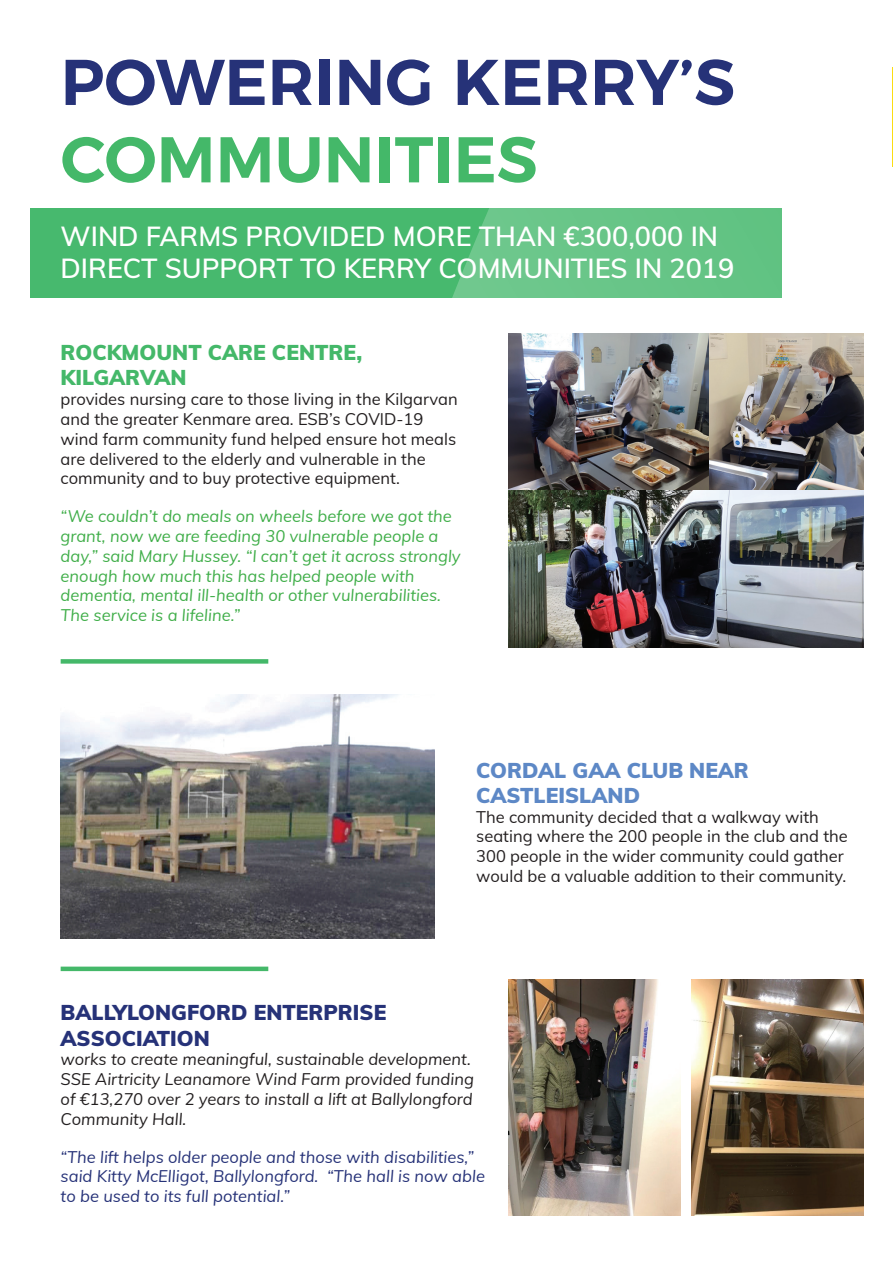
<style>
.page{position:relative;width:893px;height:1263px;background:#fff}
.page>*{position:absolute;margin:0;border:0;box-sizing:border-box;transform-origin:0 0}
.t1{font:600 64.5px "Montserrat";color:#263278}
.t2{font:600 64.5px "Montserrat";color:#44b869}
.t3{font:600 27px/32.4px "Mulish";color:#fff}
.t4{font:900 21px/25.2px "Mulish";color:#263278}
.t5{font:900 21px/25.2px "Mulish";color:#44b869}
.t6{font:900 21px/25.2px "Mulish";color:#5d88c6}
.t7{font:16.5px/19.8px "Mulish";color:#231f20}
.t8{font:italic 16.5px/19.8px "Mulish";color:#40ae49}
.t9{font:italic 16.5px/19.8px "Mulish";color:#231f20}
.t10{font:italic 16.5px/19.8px "Mulish";color:#263278}
</style>
<div class="page">
<div style="left:30px;top:208px;width:751px;height:90px;background:#47b96e"></div>
<svg style="left:452px;top:208px;width:329px;height:90px;background:#65c485"></svg>
<img style="left:509px;top:333px;width:354px;height:314px">
<img style="left:61px;top:694px;width:374px;height:244px">
<img style="left:509px;top:979px;width:171px;height:237px">
<img style="left:692px;top:979px;width:171px;height:237px">
<div style="left:61px;top:659px;width:207px;height:5px;background:#44b869"></div>
<div style="left:61px;top:966px;width:207px;height:5px;background:#44b869"></div>
<h1 class="t1" style="left:61px;top:30px;width:676px">POWERING KERRY’S</h1>
<h1 class="t2" style="left:61px;top:107px;width:479px">COMMUNITIES</h1>
<h2 class="t3" style="left:61px;top:219px;width:675px">WIND FARMS PROVIDED MORE THAN €300,000 IN<br>DIRECT SUPPORT TO KERRY COMMUNITIES IN 2019</h2>
<p class="t5" style="left:61px;top:339px;width:303px">ROCKMOUNT CARE CENTRE,<br>KILGARVAN</p>
<p class="t7" style="left:61px;top:389px;width:399px">provides nursing care to those living in the Kilgarvan and the greater Kenmare area. ESB’s COVID-19 wind farm community fund helped ensure hot meals are delivered to the elderly and vulnerable in the community and to buy protective equipment.</p>
<p class="t8" style="left:61px;top:506px;width:402px">“We couldn’t do meals on wheels before we got the grant, now we are feeding 30 vulnerable people a day,” said Mary Hussey. “I can’t get it across strongly enough how much this has helped people with dementia, mental ill-health or other vulnerabilities.<br>The service is a lifeline.”</p>
<p class="t6" style="left:476px;top:756px;width:274px">CORDAL GAA CLUB NEAR<br>CASTLEISLAND</p>
<p class="t7" style="left:476px;top:806px;width:373px">The community decided that a walkway with seating where the 200 people in the club and the 300 people in the wider community could gather would be a valuable addition to their community.</p>
<p class="t4" style="left:61px;top:999px;width:327px">BALLYLONGFORD ENTERPRISE<br>ASSOCIATION</p>
<p class="t9" style="left:61px;top:1049px;width:415px">works to create meaningful, sustainable development.<br>SSE Airtricity Leanamore Wind Farm provided funding of €13,270 over 2 years to install a lift at Ballylongford Community Hall.</p>
<p class="t10" style="left:61px;top:1146px;width:426px">“The lift helps older people and those with disabilities,” said Kitty McElligot, Ballylongford. “The hall is now able to be used to its full potential.”</p>
</div>
